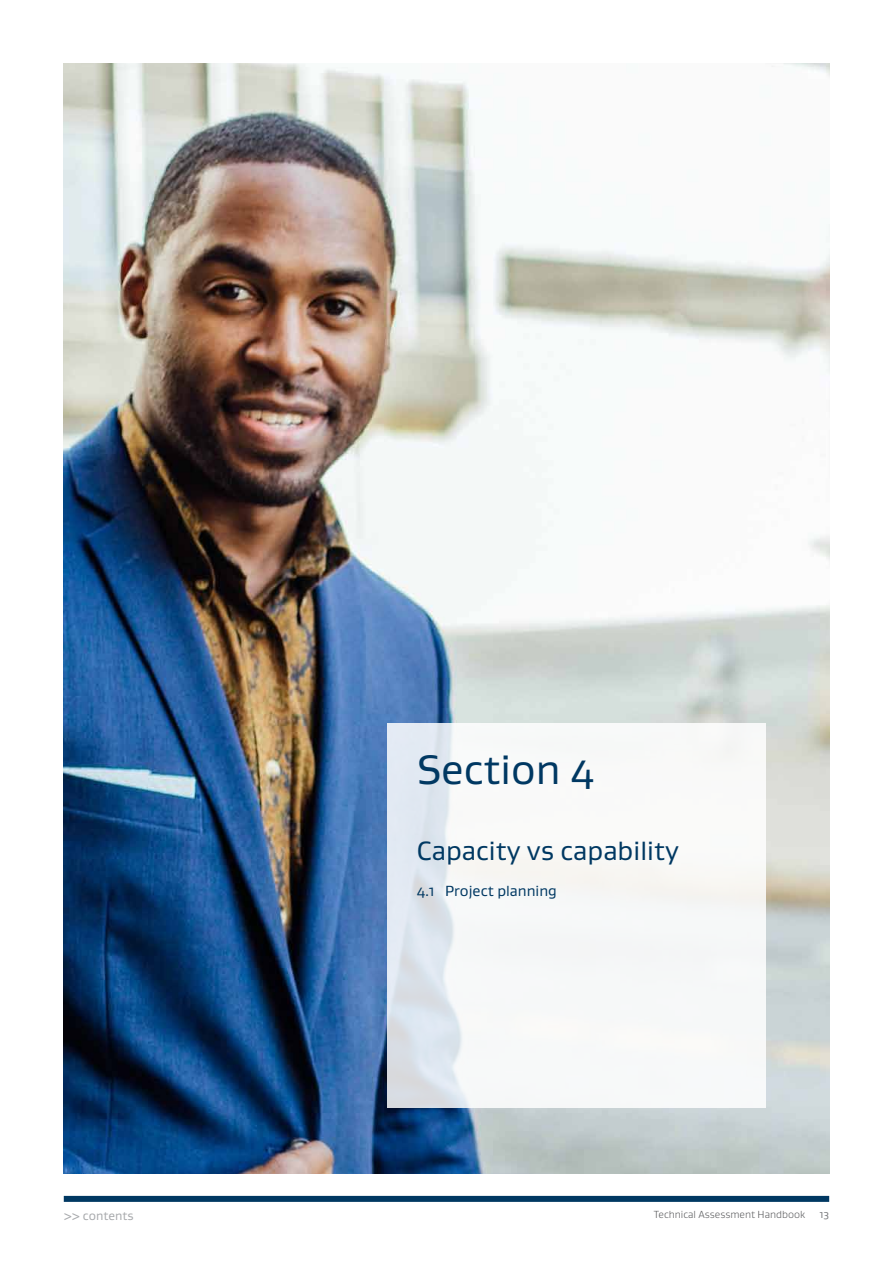
<style>
.page{position:relative;width:893px;height:1263px;background:#fff}
.page>*{position:absolute;margin:0;border:0;box-sizing:border-box;transform-origin:0 0}
.t1{font:42px "Gustan";color:#003862}
.t2{font:27px "Gustan";color:#003862}
.t3{font:15px "Gustan";color:#003862}
.t4{font:12.45px "Gustan";color:#a7a9ac}
.t5{font:300 10.5px "Gustan";color:#58595b}
.t6{font:10.5px "Gustan";color:#77787b}
</style>
<div class="page">
<div style="left:64px;top:1196px;width:765px;height:6px;background:#003862"></div>
<img style="left:64px;top:64px;width:765px;height:1109px">
<svg style="left:387px;top:723px;width:378px;height:385px"></svg>
<h1 class="t1" style="left:417px;top:742px;width:179px">Section 4</h1>
<h2 class="t2" style="left:417px;top:834px;width:264px">Capacity vs capability</h2>
<h3 class="t3" style="left:417px;top:881px;width:142px">4.1 Project planning</h3>
<p class="t4" style="left:64px;top:1208px;width:71px">&gt;&gt; contents</p>
<p class="t5" style="left:654px;top:1207px;width:153px">Technical Assessment Handbook</p>
<p class="t6" style="left:820px;top:1208px;width:11px">13</p>
</div>
